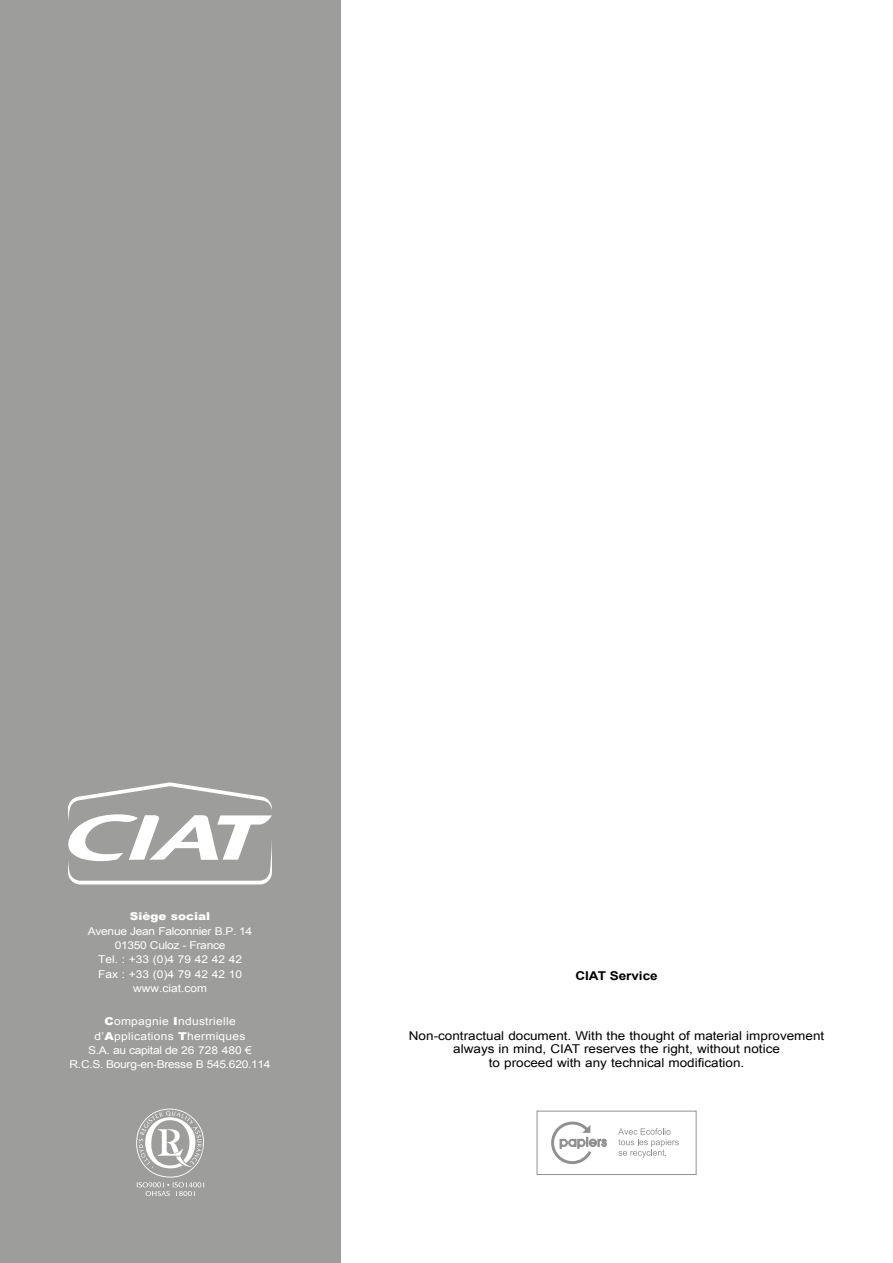
<style>
.page{position:relative;width:893px;height:1263px;background:#fff}
.page>*{position:absolute;margin:0;border:0;box-sizing:border-box;transform-origin:0 0}
.t1{font:12.15px/13.5px "Arial";color:#000;text-align:center;scale:1.11 1}
.t2{font:700 12.15px "Arial";color:#000;scale:1.11 1}
.t3{font:10.8px/14.2px "Arial";letter-spacing:.025em;color:#fff;text-align:center;scale:1.11 1}
.t4{font:10.8px/14.4px "Arial";letter-spacing:-.025em;color:#fff;text-align:center;scale:1.11 1}
.t5{font:900 10.8px "Arial";color:#fff;scale:1.11 1}
.s1{font-weight:900}
</style>
<div class="page">
<div style="left:0;top:0;width:340px;height:1263px;background:#9d9d9c"></div>
<svg style="left:68px;top:782px;width:204px;height:102px"></svg>
<svg style="left:136px;top:1108px;width:68px;height:88px"></svg>
<svg style="left:551px;top:1121px;width:56px;height:43px"></svg>
<svg style="left:618px;top:1128px;width:61px;height:29px"></svg>
<div style="left:537px;top:1111px;width:159px;height:64px;border:1px solid #909090"></div>
<p class="t5" style="left:130px;top:908px;width:74px">Siège social</p>
<p class="t4" style="left:88px;top:924px;width:150px">Avenue Jean Falconnier B.P. 14<br>01350 Culoz - France<br>Tel. : +33 (0)4 79 42 42 42<br>Fax : +33 (0)4 79 42 42 10 www.ciat.com</p>
<p class="t3" style="left:70px;top:1014px;width:183px"><span class="s1">C</span>ompagnie <span class="s1">I</span>ndustrielle d’<span class="s1">A</span>pplications <span class="s1">T</span>hermiques<br>S.A. au capital de 26 728 480 €<br>R.C.S. Bourg-en-Bresse B 545.620.114</p>
<p class="t2" style="left:575px;top:968px;width:76px">CIAT Service</p>
<p class="t1" style="left:409px;top:1029px;width:376px">Non-contractual document. With the thought of material improvement always in mind, CIAT reserves the right, without notice<br>to proceed with any technical modification.</p>
</div>
